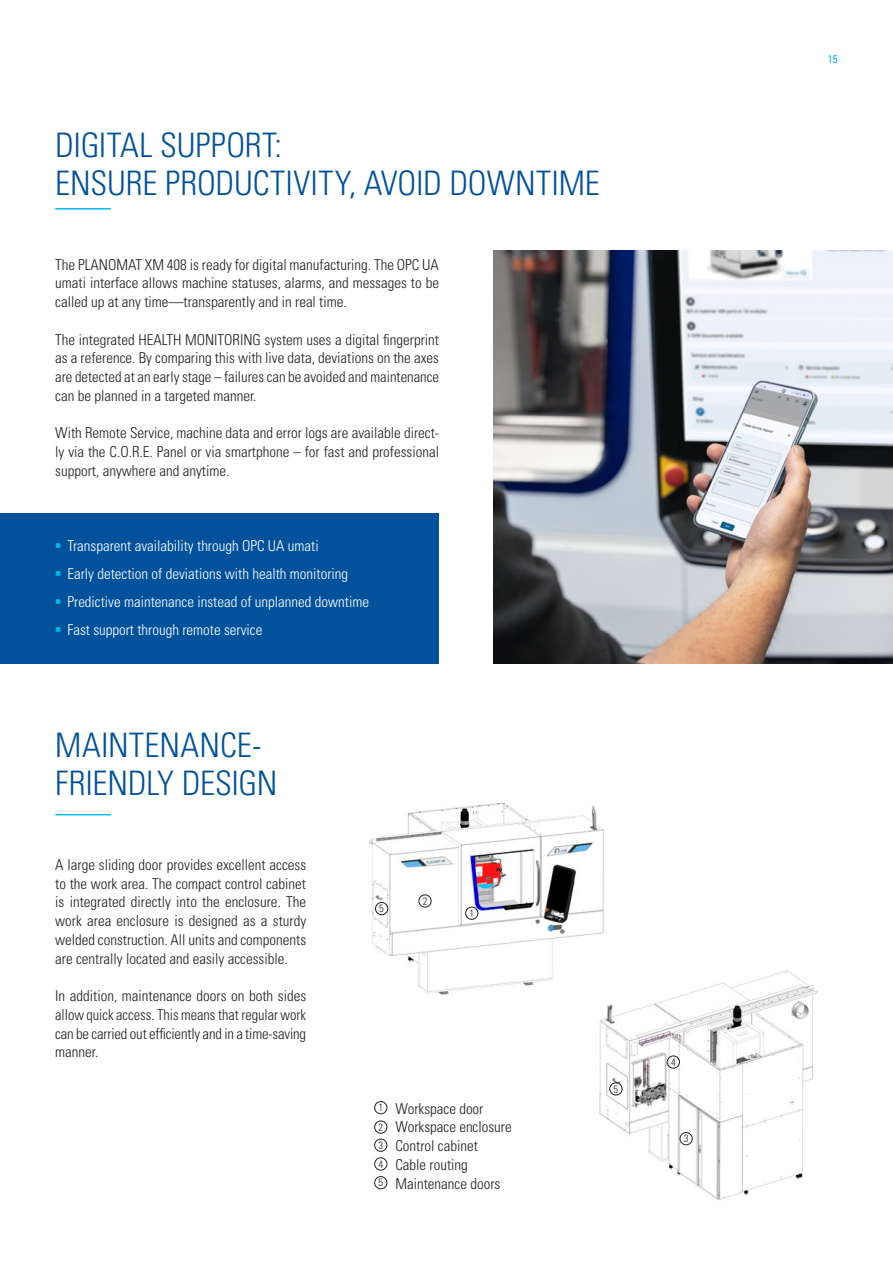
<style>
.page{position:relative;width:893px;height:1263px;background:#fff}
.page>*{position:absolute;margin:0;border:0;box-sizing:border-box;transform-origin:0 0}
.Titel{font:300 condensed 33.75px/37.5px "Univers LT Std";letter-spacing:-.005em;color:#01519b}
.GT{font:300 condensed 15px/18.8px "Univers LT Std";color:#231f20;text-align:justify}
.t1{font:300 condensed 15px "Univers LT Std";color:#fff}
.Fliesstext{font:300 condensed 15px "Univers LT Std";color:#231f20}
.t2{font:condensed 11.25px "Univers LT Std";color:#00baf1}
.Fliesstext-2{font:300 condensed 10.5px "Univers LT Std";color:#231f20}
</style>
<div class="page">
<img style="left:493px;top:251px;width:400px;height:412px">
<hr style="left:55px;top:208px;width:56px;height:2px;background:#00baf1">
<hr style="left:55px;top:814px;width:56px;height:1px;background:#00baf1">
<div style="left:374px;top:1101px;width:13px;height:13px;border:1px solid #231f20;border-radius:50%"></div>
<div style="left:374px;top:1120px;width:13px;height:14px;border:1px solid #231f20;border-radius:50%"></div>
<div style="left:374px;top:1138px;width:13px;height:14px;border:1px solid #231f20;border-radius:50%"></div>
<div style="left:374px;top:1157px;width:13px;height:13px;border:1px solid #231f20;border-radius:50%"></div>
<div style="left:374px;top:1176px;width:13px;height:13px;border:1px solid #231f20;border-radius:50%"></div>
<div style="left:0;top:513px;width:438px;height:150px;background:#01519b"></div>
<img style="left:599px;top:970px;width:219px;height:230px">
<img style="left:369px;top:802px;width:245px;height:202px">
<div style="left:465px;top:906px;width:13px;height:14px;border:1px solid #231f20;border-radius:50%"></div>
<div style="left:679px;top:1132px;width:14px;height:13px;border:1px solid #231f20;border-radius:50%"></div>
<div style="left:418px;top:894px;width:14px;height:13px;border:1px solid #231f20;border-radius:50%"></div>
<div style="left:667px;top:1055px;width:13px;height:14px;border:1px solid #231f20;border-radius:50%"></div>
<div style="left:609px;top:1082px;width:13px;height:13px;border:1px solid #231f20;border-radius:50%"></div>
<div style="left:375px;top:902px;width:13px;height:13px;border:1px solid #231f20;border-radius:50%"></div>
<p class="Titel" style="left:55px;top:127px;width:228px">DIGITAL SUPPORT:</p>
<p class="Titel" style="left:55px;top:164px;width:546px">ENSURE PRODUCTIVITY, AVOID DOWNTIME</p>
<p class="GT" style="left:55px;top:255px;width:385px">The PLANOMAT XM 408 is ready for digital manufacturing. The OPC UA umati interface allows machine statuses, alarms, and messages to be called up at any time—transparently and in real time.</p>
<p class="GT" style="left:55px;top:330px;width:385px">The integrated HEALTH MONITORING system uses a digital fingerprint as a reference. By comparing this with live data, deviations on the axes are detected at an early stage – failures can be avoided and maintenance can be planned in a targeted manner.</p>
<p class="GT" style="left:55px;top:424px;width:385px">With Remote Service, machine data and error logs are available direct&shy;ly via the C.O.R.E. Panel or via smartphone – for fast and professional support, anywhere and anytime.</p>
<p class="t1" style="left:68px;top:537px;width:253px">Transparent availability through OPC UA umati</p>
<p class="t1" style="left:68px;top:565px;width:282px">Early detection of deviations with health monitoring</p>
<p class="t1" style="left:68px;top:593px;width:303px">Predictive maintenance instead of unplanned downtime</p>
<p class="t1" style="left:68px;top:621px;width:196px">Fast support through remote service</p>
<p class="Titel" style="left:55px;top:727px;width:224px">MAINTENANCE-<br>FRIENDLY DESIGN</p>
<p class="GT" style="left:55px;top:855px;width:252px">A large sliding door provides excellent access to the work area. The compact control cabinet is integrated directly into the enclosure. The work area enclosure is designed as a sturdy welded construction. All units and components are centrally located and easily accessible.</p>
<p class="GT" style="left:55px;top:986px;width:252px">In addition, maintenance doors on both sides allow quick access. This means that regular work can be carried out efficiently and in a time-saving manner.</p>
<p class="Fliesstext-2" style="left:379px;top:902px;width:6px">5</p>
<p class="Fliesstext-2" style="left:423px;top:895px;width:6px">2</p>
<p class="Fliesstext-2" style="left:469px;top:907px;width:6px">1</p>
<p class="Fliesstext-2" style="left:378px;top:1101px;width:6px">1</p>
<p class="Fliesstext" style="left:395px;top:1099px;width:90px">Workspace door</p>
<p class="Fliesstext-2" style="left:378px;top:1121px;width:6px">2</p>
<p class="Fliesstext" style="left:395px;top:1118px;width:118px">Workspace enclosure</p>
<p class="Fliesstext-2" style="left:378px;top:1139px;width:6px">3</p>
<p class="Fliesstext" style="left:395px;top:1137px;width:84px">Control cabinet</p>
<p class="Fliesstext-2" style="left:378px;top:1157px;width:6px">4</p>
<p class="Fliesstext" style="left:395px;top:1155px;width:74px">Cable routing</p>
<p class="Fliesstext-2" style="left:378px;top:1176px;width:6px">5</p>
<p class="Fliesstext" style="left:395px;top:1174px;width:106px">Maintenance doors</p>
<p class="Fliesstext-2" style="left:614px;top:1082px;width:6px">5</p>
<p class="Fliesstext-2" style="left:671px;top:1056px;width:6px">4</p>
<p class="Fliesstext-2" style="left:684px;top:1132px;width:6px">3</p>
<p class="t2" style="left:828px;top:52px;width:11px">15</p>
</div>
